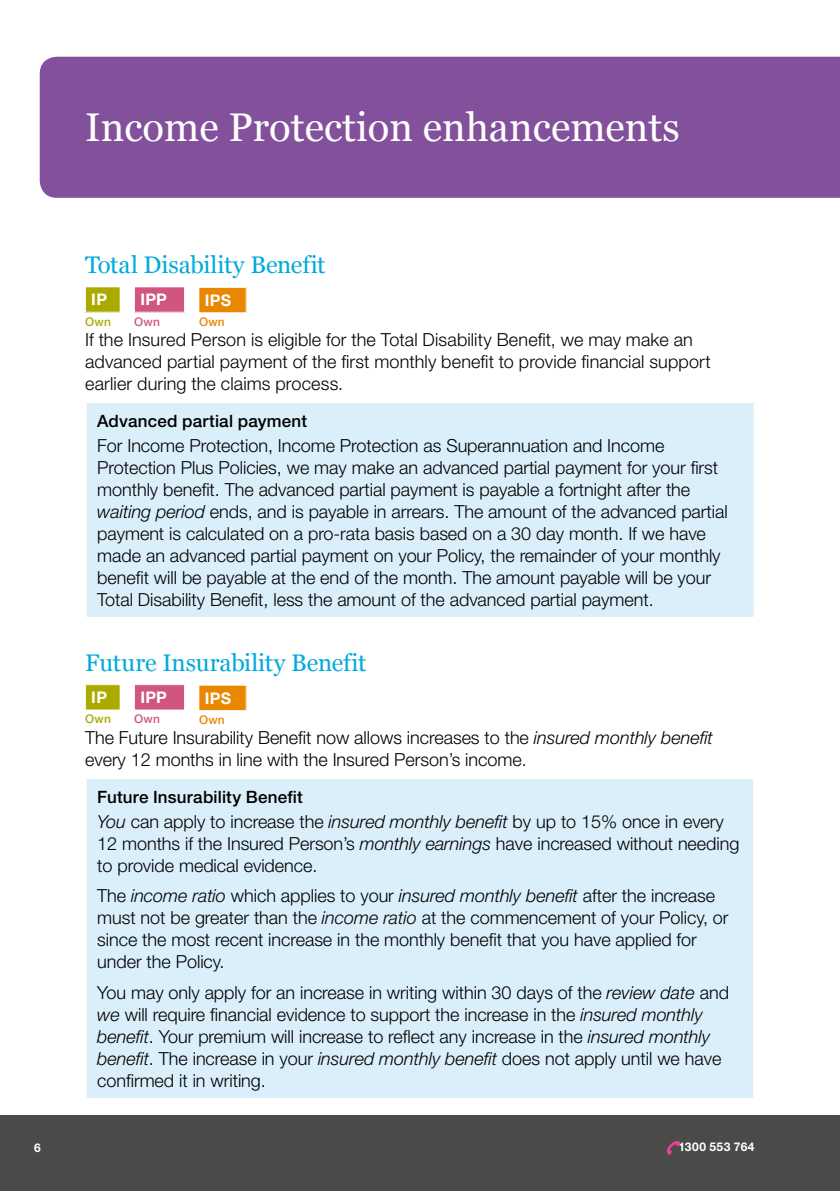
<style>
.page{position:relative;width:840px;height:1191px;background:#fff}
.page>*{position:absolute;margin:0;border:0;box-sizing:border-box;transform-origin:0 0}
.t1{font:40px "Georgia";color:#fff}
.t2{font:24px "Georgia";letter-spacing:-.005em;color:#00aada}
.t3{font:300 18px/22px "Helvetica Neue LT Std";letter-spacing:-.005em;color:#000}
.t4{font:500 17px "Helvetica Neue LT Std";letter-spacing:.01em;color:#000}
.t5{font:700 16px "Helvetica Neue LT Std";letter-spacing:.025em;color:#fff}
.t6{font:700 12px "Helvetica Neue LT Std";letter-spacing:.045em;color:#fff}
.t7{font:500 12px "Helvetica Neue LT Std";letter-spacing:.02em;color:#abaa00}
.t8{font:500 12px "Helvetica Neue LT Std";letter-spacing:.02em;color:#d1567f}
.t9{font:500 12px "Helvetica Neue LT Std";letter-spacing:.02em;color:#ea8700}
.s1{font-style:italic}
</style>
<div class="page">
<div style="left:0;top:1115px;width:839px;height:76px;background:#4a4a49"></div>
<div style="left:40px;top:57px;width:799px;height:141px;background:#83519c"></div>
<svg style="left:666px;top:1141px;width:14px;height:13px"></svg>
<div style="left:85px;top:287px;width:35px;height:25px;background:#abaa00"></div>
<div style="left:85px;top:286px;width:35px;height:26px;border:1px solid #fff"></div>
<div style="left:134px;top:287px;width:50px;height:25px;background:#d1567f"></div>
<div style="left:134px;top:286px;width:51px;height:26px;border:1px solid #fff"></div>
<div style="left:199px;top:287px;width:47px;height:26px;background:#ea8700"></div>
<div style="left:198px;top:287px;width:48px;height:26px;border:1px solid #fff"></div>
<div style="left:86px;top:403px;width:667px;height:214px;background:#daeffa"></div>
<hr style="left:85px;top:403px;width:2px;height:214px;background:#fff">
<div style="left:85px;top:684px;width:35px;height:26px;background:#abaa00"></div>
<div style="left:85px;top:684px;width:35px;height:26px;border:1px solid #fff"></div>
<div style="left:134px;top:684px;width:50px;height:26px;background:#d1567f"></div>
<div style="left:134px;top:684px;width:51px;height:26px;border:1px solid #fff"></div>
<div style="left:199px;top:685px;width:47px;height:25px;background:#ea8700"></div>
<div style="left:198px;top:685px;width:48px;height:26px;border:1px solid #fff"></div>
<div style="left:86px;top:779px;width:667px;height:319px;background:#daeffa"></div>
<hr style="left:85px;top:779px;width:2px;height:319px;background:#fff">
<hr style="left:752px;top:779px;width:2px;height:319px;background:#fff">
<h1 class="t1" style="left:85px;top:98px;width:595px">Income Protection enhancements</h1>
<h2 class="t2" style="left:85px;top:247px;width:242px">Total Disability Benefit</h2>
<p class="t7" style="left:85px;top:314px;width:27px">Own</p>
<p class="t5" style="left:91px;top:290px;width:17px">IP</p>
<p class="t5" style="left:140px;top:290px;width:28px">IPP</p>
<p class="t8" style="left:134px;top:314px;width:27px">Own</p>
<p class="t5" style="left:205px;top:290px;width:28px">IPS</p>
<p class="t9" style="left:199px;top:314px;width:27px">Own</p>
<p class="t3" style="left:85px;top:328px;width:627px">If the Insured Person is eligible for the Total Disability Benefit, we may make an advanced partial payment of the first monthly benefit to provide financial support earlier during the claims process.</p>
<p class="t4" style="left:97px;top:411px;width:211px">Advanced partial payment</p>
<p class="t3" style="left:97px;top:434px;width:631px">For Income Protection, Income Protection as Superannuation and Income Protection Plus Policies, we may make an advanced partial payment for your first monthly benefit. The advanced partial payment is payable a fortnight after the <span class="s1">waiting period</span> ends, and is payable in arrears. The amount of the advanced partial payment is calculated on a pro-rata basis based on a 30 day month. If we have made an advanced partial payment on your Policy, the remainder of your monthly benefit will be payable at the end of the month. The amount payable will be your Total Disability Benefit, less the amount of the advanced partial payment.</p>
<h2 class="t2" style="left:85px;top:645px;width:282px">Future Insurability Benefit</h2>
<p class="t7" style="left:85px;top:712px;width:27px">Own</p>
<p class="t5" style="left:91px;top:687px;width:17px">IP</p>
<p class="t5" style="left:140px;top:687px;width:28px">IPP</p>
<p class="t8" style="left:134px;top:712px;width:27px">Own</p>
<p class="t5" style="left:205px;top:688px;width:28px">IPS</p>
<p class="t9" style="left:199px;top:712px;width:27px">Own</p>
<p class="t3" style="left:85px;top:726px;width:629px">The Future Insurability Benefit now allows increases to the <span class="s1">insured monthly benefit </span>every 12 months in line with the Insured Person’s income.</p>
<p class="t4" style="left:97px;top:786px;width:207px">Future Insurability Benefit</p>
<p class="t3" style="left:97px;top:810px;width:643px"><span class="s1">You</span> can apply to increase the <span class="s1">insured monthly benefit</span> by up to 15% once in every<br>12 months if the Insured Person’s <span class="s1">monthly earnings</span> have increased without needing to provide medical evidence.</p>
<p class="t3" style="left:97px;top:884px;width:632px">The <span class="s1">income ratio</span> which applies to your <span class="s1">insured monthly benefit</span> after the increase must not be greater than the <span class="s1">income ratio</span> at the commencement of your Policy, or since the most recent increase in the monthly benefit that you have applied for under the Policy.</p>
<p class="t3" style="left:97px;top:981px;width:633px">You may only apply for an increase in writing within 30 days of the <span class="s1">review date</span> and <span class="s1">we</span> will require financial evidence to support the increase in the <span class="s1">insured monthly benefit</span>. Your premium will increase to reflect any increase in the <span class="s1">insured monthly benefit</span>. The increase in your <span class="s1">insured monthly benefit</span> does not apply until we have confirmed it in writing.</p>
<p class="t6" style="left:34px;top:1140px;width:8px">6</p>
<p class="t6" style="left:678px;top:1139px;width:78px">1300 553 764</p>
</div>
